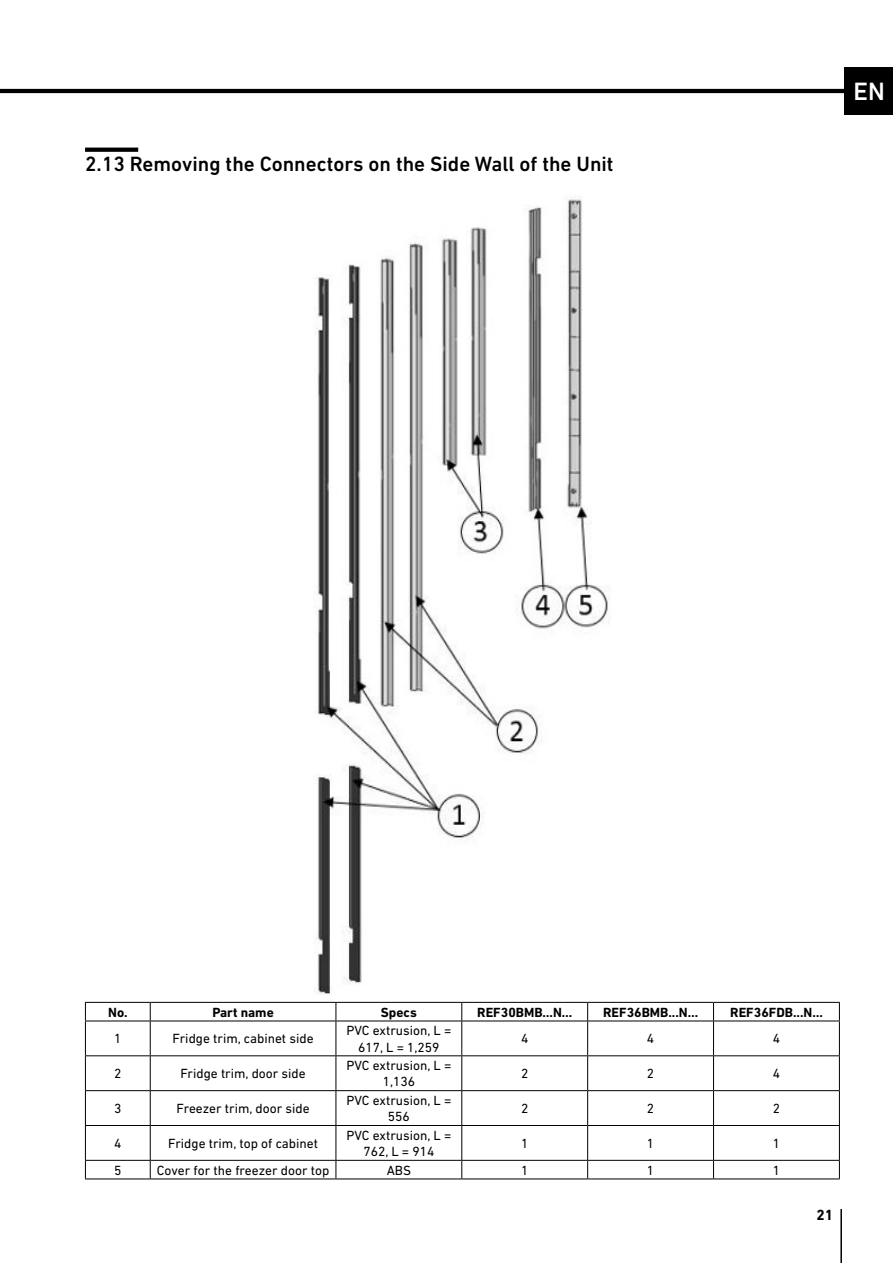
<style>
.page{position:relative;width:893px;height:1263px;background:#fff}
.page>*{position:absolute;margin:0;border:0;box-sizing:border-box;transform-origin:0 0}
.t1{font:500 25.5px "DIN Next LT Pro";color:#fff}
.t2{font:500 21px "DIN Next LT Pro";color:#000}
.t3{font:700 15px "DIN Next LT Pro";color:#000}
.t4{font:13.5px/16.2px "DIN Next LT Pro";color:#000;text-align:center}
.t5{font:700 13.5px "DIN Next LT Pro";color:#000}
</style>
<div class="page">
<div style="left:844px;top:67px;width:49px;height:48px;background:#000"></div>
<hr style="left:840px;top:1209px;width:2px;height:54px;background:#000">
<hr style="left:0;top:89px;width:854px;height:4px;background:#000">
<svg style="left:85px;top:148px;width:53px;height:4px"></svg>
<img style="left:313px;top:197px;width:298px;height:797px">
<hr style="left:85px;top:1002px;width:65px;height:1px;background:#000">
<svg style="left:85px;top:1003px;width:1px;height:17px"></svg>
<hr style="left:150px;top:1002px;width:186px;height:1px;background:#000">
<svg style="left:150px;top:1003px;width:1px;height:17px"></svg>
<hr style="left:336px;top:1002px;width:126px;height:1px;background:#000">
<svg style="left:336px;top:1003px;width:1px;height:17px"></svg>
<hr style="left:462px;top:1002px;width:126px;height:1px;background:#000">
<svg style="left:461px;top:1003px;width:1px;height:17px"></svg>
<hr style="left:588px;top:1002px;width:125px;height:1px;background:#000">
<svg style="left:587px;top:1003px;width:1px;height:17px"></svg>
<hr style="left:713px;top:1002px;width:127px;height:1px;background:#000">
<svg style="left:713px;top:1003px;width:1px;height:17px"></svg>
<svg style="left:839px;top:1003px;width:1px;height:17px"></svg>
<hr style="left:85px;top:1020px;width:65px;height:1px;background:#000">
<hr style="left:85px;top:1021px;width:1px;height:34px;background:#000">
<hr style="left:150px;top:1020px;width:186px;height:1px;background:#000">
<hr style="left:150px;top:1021px;width:1px;height:34px;background:#000">
<hr style="left:336px;top:1020px;width:126px;height:1px;background:#000">
<hr style="left:336px;top:1021px;width:1px;height:34px;background:#000">
<hr style="left:462px;top:1020px;width:126px;height:1px;background:#000">
<hr style="left:461px;top:1021px;width:1px;height:34px;background:#000">
<hr style="left:588px;top:1020px;width:125px;height:1px;background:#000">
<hr style="left:587px;top:1021px;width:1px;height:34px;background:#000">
<hr style="left:713px;top:1020px;width:127px;height:1px;background:#000">
<hr style="left:713px;top:1021px;width:1px;height:34px;background:#000">
<hr style="left:839px;top:1021px;width:1px;height:34px;background:#000">
<hr style="left:85px;top:1055px;width:65px;height:1px;background:#000">
<hr style="left:85px;top:1056px;width:1px;height:34px;background:#000">
<hr style="left:150px;top:1055px;width:186px;height:1px;background:#000">
<hr style="left:150px;top:1056px;width:1px;height:34px;background:#000">
<hr style="left:336px;top:1055px;width:126px;height:1px;background:#000">
<hr style="left:336px;top:1056px;width:1px;height:34px;background:#000">
<hr style="left:462px;top:1055px;width:126px;height:1px;background:#000">
<hr style="left:461px;top:1056px;width:1px;height:34px;background:#000">
<hr style="left:588px;top:1055px;width:125px;height:1px;background:#000">
<hr style="left:587px;top:1056px;width:1px;height:34px;background:#000">
<hr style="left:713px;top:1055px;width:127px;height:1px;background:#000">
<hr style="left:713px;top:1056px;width:1px;height:34px;background:#000">
<hr style="left:839px;top:1056px;width:1px;height:34px;background:#000">
<hr style="left:85px;top:1090px;width:65px;height:1px;background:#000">
<hr style="left:85px;top:1091px;width:1px;height:34px;background:#000">
<hr style="left:150px;top:1090px;width:186px;height:1px;background:#000">
<hr style="left:150px;top:1091px;width:1px;height:34px;background:#000">
<hr style="left:336px;top:1090px;width:126px;height:1px;background:#000">
<hr style="left:336px;top:1091px;width:1px;height:34px;background:#000">
<hr style="left:462px;top:1090px;width:126px;height:1px;background:#000">
<hr style="left:461px;top:1091px;width:1px;height:34px;background:#000">
<hr style="left:588px;top:1090px;width:125px;height:1px;background:#000">
<hr style="left:587px;top:1091px;width:1px;height:34px;background:#000">
<hr style="left:713px;top:1090px;width:127px;height:1px;background:#000">
<hr style="left:713px;top:1091px;width:1px;height:34px;background:#000">
<hr style="left:839px;top:1091px;width:1px;height:34px;background:#000">
<hr style="left:85px;top:1125px;width:65px;height:1px;background:#000">
<hr style="left:85px;top:1126px;width:1px;height:34px;background:#000">
<hr style="left:150px;top:1125px;width:186px;height:1px;background:#000">
<hr style="left:150px;top:1126px;width:1px;height:34px;background:#000">
<hr style="left:336px;top:1125px;width:126px;height:1px;background:#000">
<hr style="left:336px;top:1126px;width:1px;height:34px;background:#000">
<hr style="left:462px;top:1125px;width:126px;height:1px;background:#000">
<hr style="left:461px;top:1126px;width:1px;height:34px;background:#000">
<hr style="left:588px;top:1125px;width:125px;height:1px;background:#000">
<hr style="left:587px;top:1126px;width:1px;height:34px;background:#000">
<hr style="left:713px;top:1125px;width:127px;height:1px;background:#000">
<hr style="left:713px;top:1126px;width:1px;height:34px;background:#000">
<hr style="left:839px;top:1126px;width:1px;height:34px;background:#000">
<hr style="left:85px;top:1160px;width:65px;height:1px;background:#000">
<svg style="left:85px;top:1161px;width:1px;height:17px"></svg>
<hr style="left:150px;top:1160px;width:186px;height:1px;background:#000">
<svg style="left:150px;top:1161px;width:1px;height:17px"></svg>
<hr style="left:336px;top:1160px;width:126px;height:1px;background:#000">
<svg style="left:336px;top:1161px;width:1px;height:17px"></svg>
<hr style="left:462px;top:1160px;width:126px;height:1px;background:#000">
<svg style="left:461px;top:1161px;width:1px;height:17px"></svg>
<hr style="left:588px;top:1160px;width:125px;height:1px;background:#000">
<svg style="left:587px;top:1161px;width:1px;height:17px"></svg>
<hr style="left:713px;top:1160px;width:127px;height:1px;background:#000">
<svg style="left:713px;top:1161px;width:1px;height:17px"></svg>
<svg style="left:839px;top:1161px;width:1px;height:17px"></svg>
<hr style="left:85px;top:1178px;width:65px;height:1px;background:#000">
<hr style="left:150px;top:1178px;width:186px;height:1px;background:#000">
<hr style="left:336px;top:1178px;width:126px;height:1px;background:#000">
<hr style="left:462px;top:1178px;width:126px;height:1px;background:#000">
<hr style="left:588px;top:1178px;width:125px;height:1px;background:#000">
<hr style="left:713px;top:1178px;width:127px;height:1px;background:#000">
<h2 class="t2" style="left:85px;top:152px;width:530px">2.13 Removing the Connectors on the Side Wall of the Unit</h2>
<h1 class="t1" style="left:853px;top:77px;width:33px">EN</h1>
<p class="t5" style="left:108px;top:1004px;width:21px">No.</p>
<p class="t5" style="left:212px;top:1004px;width:63px">Part name</p>
<p class="t5" style="left:381px;top:1004px;width:37px">Specs</p>
<p class="t5" style="left:477px;top:1004px;width:97px">REF30BMB…N…</p>
<p class="t5" style="left:603px;top:1004px;width:97px">REF36BMB...N…</p>
<p class="t5" style="left:730px;top:1004px;width:94px">REF36FDB...N…</p>
<p class="t4" style="left:114px;top:1030px;width:9px">1</p>
<p class="t4" style="left:173px;top:1030px;width:142px">Fridge trim, cabinet side</p>
<p class="t4" style="left:346px;top:1022px;width:106px">PVC extrusion, L =<br>617, L = 1,259</p>
<p class="t4" style="left:521px;top:1030px;width:9px">4</p>
<p class="t4" style="left:647px;top:1030px;width:9px">4</p>
<p class="t4" style="left:773px;top:1030px;width:9px">4</p>
<p class="t4" style="left:114px;top:1065px;width:9px">2</p>
<p class="t4" style="left:180px;top:1065px;width:127px">Fridge trim, door side</p>
<p class="t4" style="left:346px;top:1057px;width:106px">PVC extrusion, L =<br>1,136</p>
<p class="t4" style="left:521px;top:1065px;width:9px">2</p>
<p class="t4" style="left:647px;top:1065px;width:9px">2</p>
<p class="t4" style="left:773px;top:1065px;width:9px">4</p>
<p class="t4" style="left:114px;top:1100px;width:9px">3</p>
<p class="t4" style="left:177px;top:1100px;width:135px">Freezer trim, door side</p>
<p class="t4" style="left:346px;top:1092px;width:106px">PVC extrusion, L =<br>556</p>
<p class="t4" style="left:521px;top:1100px;width:9px">2</p>
<p class="t4" style="left:647px;top:1100px;width:9px">2</p>
<p class="t4" style="left:773px;top:1100px;width:9px">2</p>
<p class="t4" style="left:114px;top:1135px;width:9px">4</p>
<p class="t4" style="left:168px;top:1135px;width:151px">Fridge trim, top of cabinet</p>
<p class="t4" style="left:346px;top:1127px;width:106px">PVC extrusion, L =<br>762, L = 914</p>
<p class="t4" style="left:521px;top:1135px;width:9px">1</p>
<p class="t4" style="left:647px;top:1135px;width:9px">1</p>
<p class="t4" style="left:773px;top:1135px;width:9px">1</p>
<p class="t4" style="left:114px;top:1162px;width:9px">5</p>
<p class="t4" style="left:157px;top:1162px;width:174px">Cover for the freezer door top</p>
<p class="t4" style="left:387px;top:1162px;width:26px">ABS</p>
<p class="t4" style="left:521px;top:1162px;width:9px">1</p>
<p class="t4" style="left:647px;top:1162px;width:9px">1</p>
<p class="t4" style="left:773px;top:1162px;width:9px">1</p>
<p class="t3" style="left:817px;top:1206px;width:18px">21</p>
</div>
